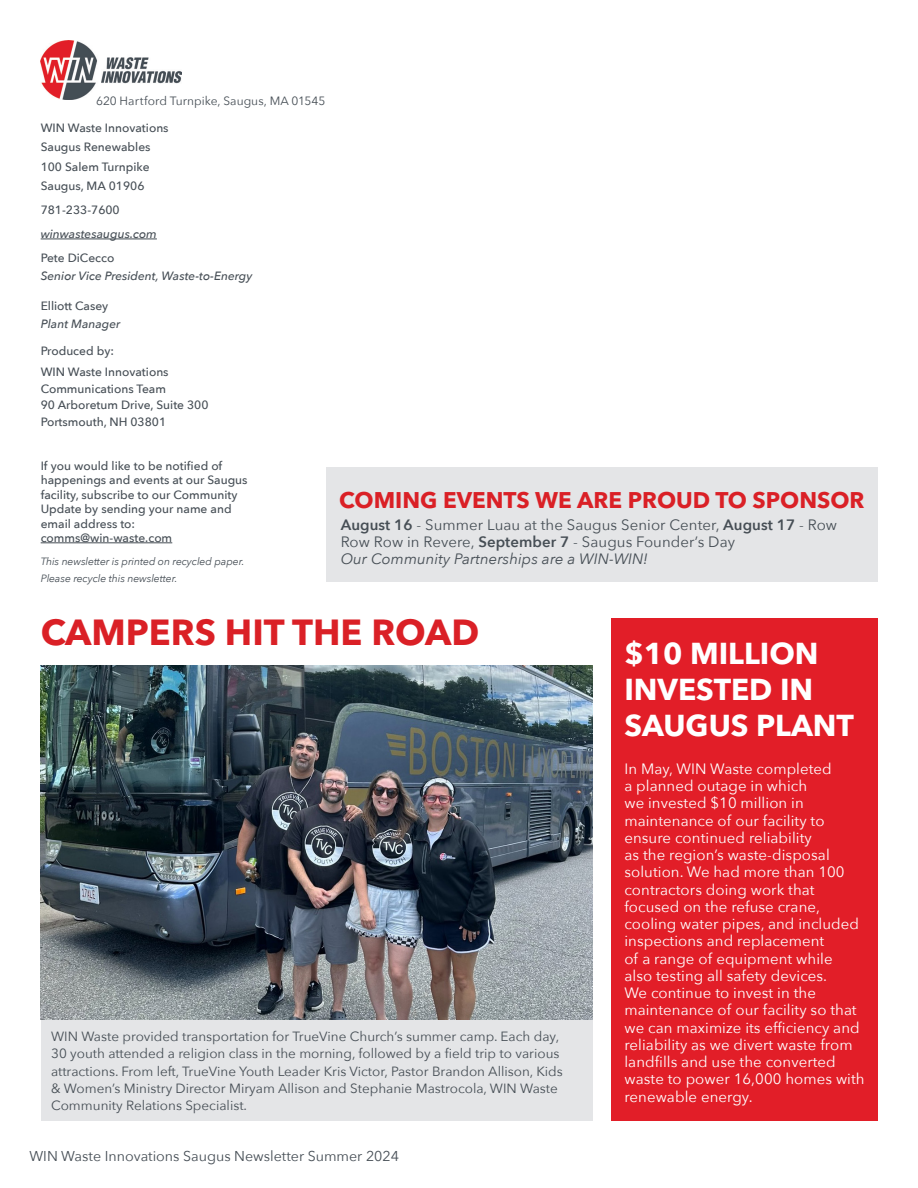
<style>
.page{position:relative;width:918px;height:1188px;background:#fff}
.page>*{position:absolute;margin:0;border:0;box-sizing:border-box;transform-origin:0 0}
.Wheelabrator_Headline{font:700 36px "Avenir Next LT Pro";color:#da2026}
.Wheelabrator_Headline-2{font:700 30px/36px "Avenir Next LT Pro";color:#fff}
.Wheelabrator_Headline-3{font:700 22.5px "Avenir Next LT Pro";color:#da2026}
.Wheelabrator_Body_Copy{font:15px/17.2px "Avenir Next";letter-spacing:.005em;color:#fff}
.Wheelabrator_Body_Copy-2{font:15px/17.2px "Avenir Next";letter-spacing:.005em;color:#464e55}
.Wheelabrator_Body_Copy-3{font:14.25px "Avenir Next";color:#464e55}
.Wheelabrator_Body_Copy-4{font:13.35px/17.2px "Avenir Next";color:#464e55}
.Wheelabrator_cap{font:500 12px/14.4px "Avenir Next";color:#464e55}
.Wheelabrator_cap-2{font:italic 500 12px "Avenir Next";color:#464e55}
.Wheelabrator_Body_Copy-5{font:12px "Avenir Next";color:#464e55}
.Wheelabrator_Body_Copy-6{font:italic 10.5px/17.2px "Avenir Next";letter-spacing:-.01em;color:#464e55}
.s1{font-weight:600}
.s2{font-style:italic}
</style>
<div class="page">
<hr style="left:41px;top:239px;width:116px;height:1px;background:#464e55">
<hr style="left:41px;top:543px;width:131px;height:1px;background:#464e55">
<img style="left:41px;top:41px;width:140px;height:59px">
<img style="left:41px;top:665px;width:552px;height:355px">
<div style="left:611px;top:618px;width:267px;height:502px;background:#e21e28"></div>
<div style="left:41px;top:1020px;width:552px;height:100px;background:#e4e5e7"></div>
<div style="left:326px;top:467px;width:552px;height:115px;background:#e4e5e7"></div>
<p class="Wheelabrator_Body_Copy-5" style="left:96px;top:91px;width:231px">620 Hartford Turnpike, Saugus, MA 01545</p>
<p class="Wheelabrator_cap" style="left:41px;top:120px;width:129px">WIN Waste Innovations</p>
<p class="Wheelabrator_cap" style="left:41px;top:139px;width:111px">Saugus Renewables</p>
<p class="Wheelabrator_cap" style="left:41px;top:159px;width:110px">100 Salem Turnpike</p>
<p class="Wheelabrator_cap" style="left:41px;top:178px;width:105px">Saugus, MA 01906</p>
<p class="Wheelabrator_cap" style="left:41px;top:202px;width:81px">781-233-7600</p>
<p class="Wheelabrator_cap-2" style="left:41px;top:224px;width:118px">winwastesaugus.com</p>
<p class="Wheelabrator_cap" style="left:41px;top:250px;width:75px">Pete DiCecco</p>
<p class="Wheelabrator_cap-2" style="left:41px;top:266px;width:213px">Senior Vice President, Waste-to-Energy</p>
<p class="Wheelabrator_cap" style="left:41px;top:298px;width:69px">Elliott Casey</p>
<p class="Wheelabrator_cap-2" style="left:41px;top:314px;width:81px">Plant Manager</p>
<p class="Wheelabrator_cap" style="left:41px;top:343px;width:75px">Produced by:</p>
<p class="Wheelabrator_cap" style="left:41px;top:364px;width:129px">WIN Waste Innovations</p>
<p class="Wheelabrator_cap" style="left:41px;top:381px;width:127px">Communications Team</p>
<p class="Wheelabrator_cap" style="left:41px;top:397px;width:169px">90 Arboretum Drive, Suite 300</p>
<p class="Wheelabrator_cap" style="left:41px;top:414px;width:127px">Portsmouth, NH 03801</p>
<p class="Wheelabrator_cap" style="left:41px;top:458px;width:208px">If you would like to be notified of happenings and events at our Saugus facility, subscribe to our Community<br>Update by sending your name and email address to: comms@win-waste.com</p>
<p class="Wheelabrator_Headline-3" style="left:339px;top:486px;width:527px">COMING EVENTS WE ARE PROUD TO SPONSOR</p>
<p class="Wheelabrator_Body_Copy-2" style="left:341px;top:515px;width:498px"><span class="s1">August 16</span> - Summer Luau at the Saugus Senior Center, <span class="s1">August 17</span> - Row<br>Row Row in Revere, <span class="s1">September 7</span> - Saugus Founder’s Day<br><span class="s2">Our Community Partnerships are a WIN-WIN!</span></p>
<p class="Wheelabrator_Body_Copy-6" style="left:41px;top:552px;width:205px">This newsletter is printed on recycled paper.<br>Please recycle this newsletter.</p>
<p class="Wheelabrator_Headline" style="left:41px;top:611px;width:440px">CAMPERS HIT THE ROAD</p>
<p class="Wheelabrator_Headline-2" style="left:624px;top:635px;width:231px">$10 MILLION<br>INVESTED IN<br>SAUGUS PLANT</p>
<p class="Wheelabrator_Body_Copy" style="left:624px;top:759px;width:242px">In May, WIN Waste completed<br>a planned outage in which<br>we invested $10 million in maintenance of our facility to ensure continued reliability<br>as the region’s waste-disposal solution. We had more than 100 contractors doing work that focused on the refuse crane, cooling water pipes, and included inspections and replacement<br>of a range of equipment while<br>also testing all safety devices.<br>We continue to invest in the maintenance of our facility so that we can maximize its efficiency and reliability as we divert waste from landfills and use the converted waste to power 16,000 homes with renewable energy.</p>
<p class="Wheelabrator_Body_Copy-4" style="left:51px;top:1027px;width:513px">WIN Waste provided transportation for TrueVine Church’s summer camp. Each day, 30 youth attended a religion class in the morning, followed by a field trip to various attractions. From left, TrueVine Youth Leader Kris Victor, Pastor Brandon Allison, Kids &amp; Women’s Ministry Director Miryam Allison and Stephanie Mastrocola, WIN Waste Community Relations Specialist.</p>
<p class="Wheelabrator_Body_Copy-3" style="left:29px;top:1144px;width:371px">WIN Waste Innovations Saugus Newsletter Summer 2024</p>
</div>
